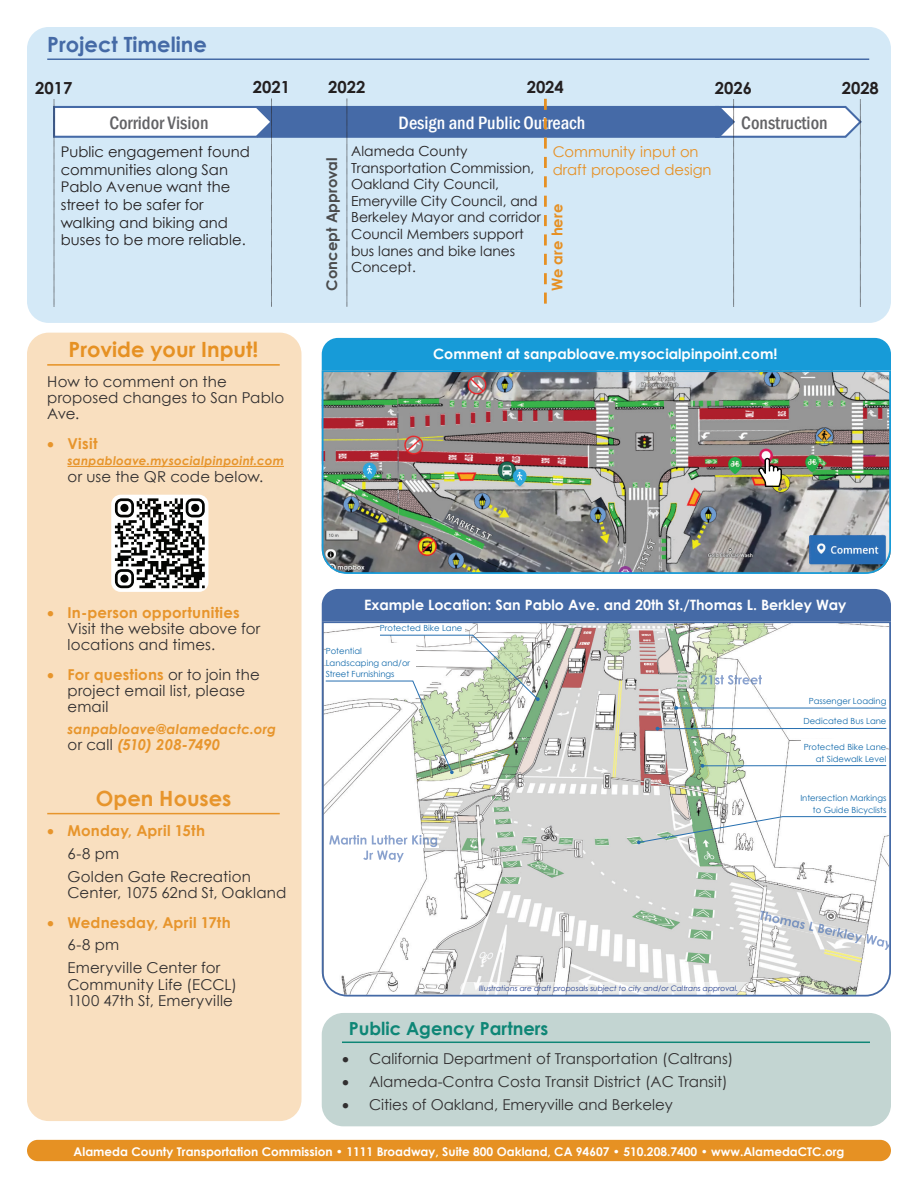
<style>
.page{position:relative;width:918px;height:1188px;background:#fff}
.page>*{position:absolute;margin:0;border:0;box-sizing:border-box;transform-origin:0 0}
.t1{font:700 21px "Century Gothic";color:#e69123}
.t2{font:700 21px "Century Gothic";color:#456aa6}
.t3{font:700 21px "Century Gothic";color:#e7952c}
.t4{font:500 condensed 18.45px "Franklin Gothic";color:#636366}
.t5{font:500 condensed 18.45px "Franklin Gothic";color:#fff}
.t6{font:700 18px "Century Gothic";color:#0e8676}
.t7{font:700 16.65px "Century Gothic";color:#231f20}
.t8{font:15px/16.2px "Century Gothic";color:#312f30}
.t9{font:15px/23px "Century Gothic";letter-spacing:.02em;color:#312f30}
.t10{font:italic 700 15px "Century Gothic";letter-spacing:-.005em;color:#e7952c}
.t11{font:700 15px "Century Gothic";letter-spacing:.02em;color:#e7952c}
.t12{font:14.7px/17.7px "Century Gothic";color:#231f20}
.t13{font:14.7px/17.7px "Century Gothic";color:#e69023}
.t14{font:700 14.7px "Century Gothic";color:#4b4c4d}
.t15{font:700 14.7px "Century Gothic";color:#e69023}
.t16{font:700 14.25px "Century Gothic";color:#fff}
.t17{font:13.8px/16.6px "Century Gothic";color:#231f20}
.t18{font:italic 700 13.5px "Century Gothic";letter-spacing:.015em;color:#e7952c}
.t19{font:700 12px "Century Gothic";color:#fff}
.t20{font:italic 700 12px "Century Gothic";letter-spacing:.02em;color:#e7952c}
.t21{font:8.4px/11.7px "Century Gothic";color:#126aab;text-align:right}
.t22{font:italic 7.5px "Century Gothic";color:#253f8e}
.s1{color:#e7952c}
.s2{font-weight:700;color:#e7952c}
.s3{font-weight:400;font-style:normal;color:#312f30}
</style>
<div class="page">
<div style="left:27px;top:1140px;width:864px;height:21px;background:#e69123;border-radius:11px"></div>
<div style="left:27px;top:333px;width:275px;height:788px;background:#f9dfbf;border-radius:22px"></div>
<hr style="left:47px;top:364px;width:233px;height:2px;background:#e69123">
<hr style="left:68px;top:466px;width:216px;height:1px;background:#e7952c">
<hr style="left:47px;top:813px;width:233px;height:1px;background:#e7952c">
<div style="left:322px;top:1013px;width:569px;height:113px;background:#c3d5d2;border-radius:22px"></div>
<hr style="left:342px;top:1042px;width:528px;height:1px;background:#0e8676">
<div style="left:27px;top:27px;width:864px;height:296px;background:#d4e9f7;border-radius:22px"></div>
<hr style="left:47px;top:58px;width:822px;height:2px;background:#456aa6">
<svg style="left:111px;top:495px;width:97px;height:97px;background:#999998"></svg>
<svg style="left:115px;top:498px;width:90px;height:30px;background:#8d8e8d"></svg>
<div style="left:191px;top:504px;width:8px;height:8px;background:#040503;border-radius:4px"></div>
<svg style="left:115px;top:569px;width:19px;height:19px"></svg>
<div style="left:120px;top:575px;width:9px;height:8px;background:#040503;border-radius:4px"></div>
<svg style="left:322px;top:621px;width:569px;height:376px"></svg>
<img style="left:321px;top:369px;width:570px;height:205px">
<div style="left:322px;top:589px;width:569px;height:32px;background:#456aa6"></div>
<div style="left:322px;top:338px;width:569px;height:32px;background:#179bd8"></div>
<svg style="left:758px;top:458px;width:24px;height:29px"></svg>
<img style="left:461px;top:982px;width:291px;height:11px;border-radius:5px">
<svg style="left:53px;top:99px;width:809px;height:208px"></svg>
<h1 class="t2" style="left:47px;top:28px;width:161px">Project Timeline</h1>
<p class="t7" style="left:35px;top:75px;width:39px">2017</p>
<p class="t7" style="left:253px;top:74px;width:39px">2021</p>
<p class="t7" style="left:328px;top:74px;width:39px">2022</p>
<p class="t7" style="left:527px;top:74px;width:39px">2024</p>
<p class="t7" style="left:715px;top:75px;width:39px">2026</p>
<p class="t7" style="left:842px;top:75px;width:39px">2028</p>
<p class="t4" style="left:109px;top:110px;width:101px">Corridor Vision</p>
<p class="t5" style="left:399px;top:110px;width:188px">Design and Public Outreach</p>
<p class="t4" style="left:741px;top:110px;width:88px">Construction</p>
<p class="t14" style="left:321px;top:291px;width:135px;rotate:-90deg">Concept Approval</p>
<p class="t17" style="left:351px;top:142px;width:191px">Alameda County<br>Transportation Commission,<br>Oakland City Council,<br>Emeryville City Council, and<br>Berkeley Mayor and corridor<br>Council Members support bus lanes and bike lanes<br>Concept.</p>
<p class="t13" style="left:553px;top:142px;width:160px">Community input on draft proposed design</p>
<p class="t12" style="left:61px;top:142px;width:191px">Public engagement found communities along San<br>Pablo Avenue want the street to be safer for walking and biking and buses to be more reliable.</p>
<p class="t15" style="left:546px;top:291px;width:89px;rotate:-90deg">We are here</p>
<h1 class="t1" style="left:69px;top:334px;width:191px">Provide your Input!</h1>
<p class="t8" style="left:47px;top:373px;width:239px">How to comment on the proposed changes to San Pablo<br>Ave.</p>
<p class="t11" style="left:47px;top:432px;width:52px">• Visit</p>
<p class="t20" style="left:68px;top:452px;width:218px">sanpabloave.mysocialpinpoint.com</p>
<p class="t8" style="left:68px;top:468px;width:197px">or use the QR code below.</p>
<p class="t16" style="left:433px;top:343px;width:346px">Comment at sanpabloave.mysocialpinpoint.com!</p>
<p class="t8" style="left:68px;top:604px;width:194px;text-indent:-20px"><span class="s1">•</span> <span class="s2">In-person opportunities<br></span>Visit the website above for locations and times.</p>
<p class="t8" style="left:68px;top:666px;width:194px;text-indent:-20px"><span class="s1">•</span> <span class="s2">For questions</span> or to join the project email list, please email</p>
<p class="t18" style="left:68px;top:718px;width:210px">sanpabloave@alamedactc.org</p>
<p class="t10" style="left:68px;top:733px;width:154px"><span class="s3">or call</span> (510) 208-7490</p>
<h1 class="t3" style="left:96px;top:783px;width:137px">Open Houses</h1>
<p class="t8" style="left:68px;top:819px;width:185px;line-height:23px;text-indent:-20px"><span class="s1">•</span> <span class="s2">Monday, April 15th<br></span>6-8 pm<br>Golden Gate Recreation</p>
<p class="t8" style="left:68px;top:884px;width:220px">Center, 1075 62nd St, Oakland</p>
<p class="t9" style="left:68px;top:910px;width:165px;text-indent:-20px"><span class="s1">•</span> <span class="s2">Wednesday, April 17th<br></span>6-8 pm<br>Emeryville Center for</p>
<p class="t8" style="left:68px;top:976px;width:171px">Community Life (ECCL)<br>1100 47th St, Emeryville</p>
<p class="t16" style="left:364px;top:595px;width:484px">Example Location: San Pablo Ave. and 20th St./Thomas L. Berkley Way</p>
<p class="t21" style="left:380px;top:622px;width:84px">Protected Bike Lane</p>
<p class="t21" style="left:326px;top:645px;width:86px;text-align:left">Potential<br>Landscaping and/or<br>Street Furnishings</p>
<p class="t21" style="left:809px;top:695px;width:79px">Passenger Loading</p>
<p class="t21" style="left:804px;top:741px;width:84px">Protected Bike Lane at Sidewalk Level</p>
<p class="t21" style="left:800px;top:792px;width:88px">Intersection Markings to Guide Bicyclists</p>
<p class="t21" style="left:803px;top:715px;width:84px">Dedicated Bus Lane</p>
<p class="t22" style="left:479px;top:983px;width:261px">Illustrations are draft proposals subject to city and/or Caltrans approval.</p>
<p class="t6" style="left:349px;top:1015px;width:201px">Public Agency Partners</p>
<p class="t8" style="left:342px;top:1051px;width:393px">• California Department of Transportation (Caltrans)</p>
<p class="t8" style="left:342px;top:1074px;width:387px">• Alameda-Contra Costa Transit District (AC Transit)</p>
<p class="t8" style="left:342px;top:1097px;width:332px">• Cities of Oakland, Emeryville and Berkeley</p>
<p class="t19" style="left:74px;top:1142px;width:772px">Alameda County Transportation Commission • 1111 Broadway, Suite 800 Oakland, CA 94607 • 510.208.7400 • www.AlamedaCTC.org</p>
</div>
